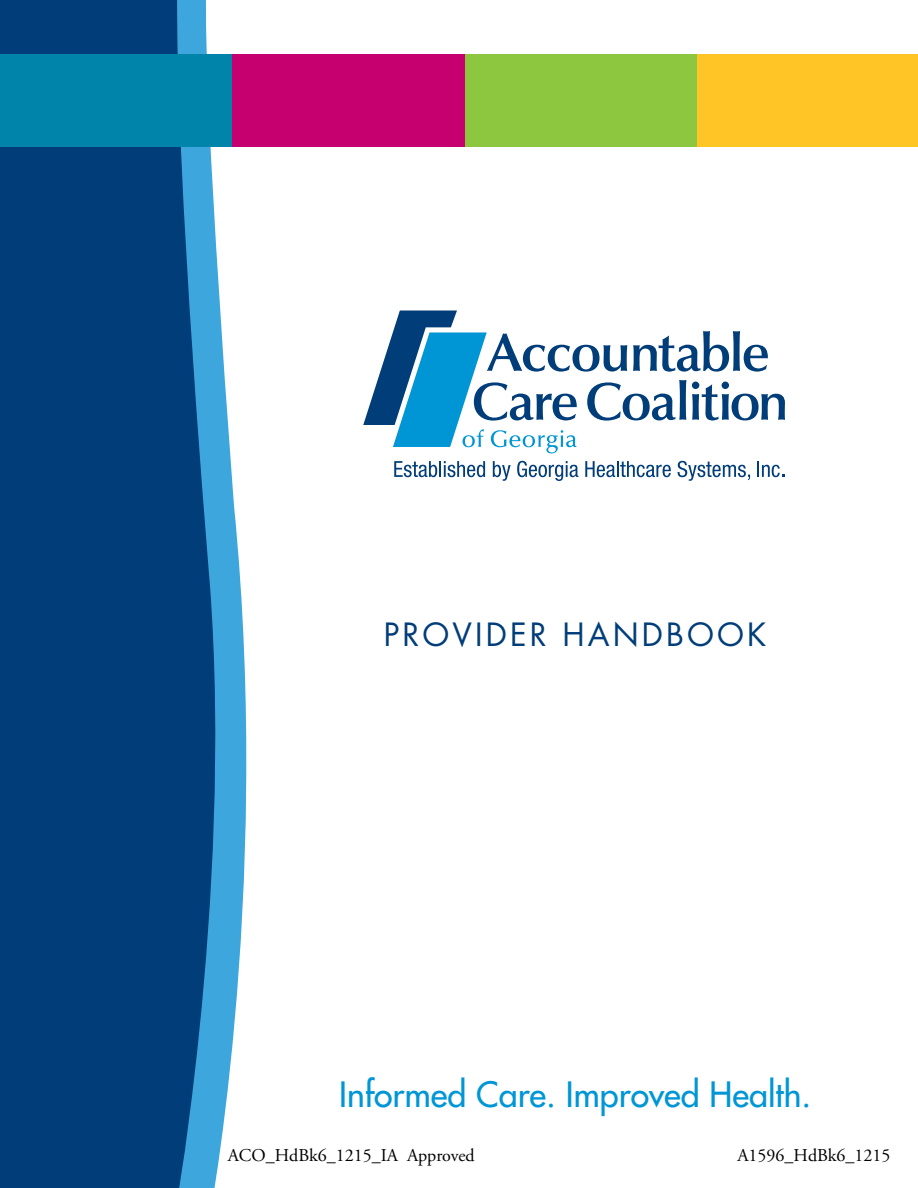
<style>
.page{position:relative;width:918px;height:1188px;background:#fff}
.page>*{position:absolute;margin:0;border:0;box-sizing:border-box;transform-origin:0 0}
.t1{font:34.05px "Futura";color:#0096d6}
.t2{font:31.2px "Futura";letter-spacing:.1em;color:#003d79}
.t3{font:18px "Adobe Garamond";color:#000}
</style>
<div class="page">
<svg style="left:234px;top:506px;width:13px;height:521px;fill:#3ca6dd"></svg>
<svg style="left:0;top:0;width:234px;height:1188px;fill:#003d79"></svg>
<div style="left:0;top:54px;width:232px;height:93px;background:#0084a9"></div>
<div style="left:232px;top:54px;width:233px;height:93px;background:#c6006f"></div>
<div style="left:465px;top:54px;width:233px;height:93px;background:#8dc63f"></div>
<div style="left:698px;top:54px;width:220px;height:93px;background:#ffc425"></div>
<svg style="left:363px;top:311px;width:422px;height:142px"></svg>
<svg style="left:394px;top:461px;width:91px;height:16px"></svg>
<svg style="left:493px;top:461px;width:18px;height:20px"></svg>
<svg style="left:517px;top:461px;width:61px;height:20px"></svg>
<svg style="left:585px;top:461px;width:86px;height:16px"></svg>
<svg style="left:678px;top:461px;width:72px;height:20px"></svg>
<svg style="left:758px;top:461px;width:26px;height:16px"></svg>
<h2 class="t2" style="left:384px;top:615px;width:384px">PROVIDER HANDBOOK</h2>
<h1 class="t1" style="left:339px;top:1073px;width:474px">Informed Care. Improved Health.</h1>
<p class="t3" style="left:228px;top:1146px;width:248px">ACO_HdBk6_1215_IA Approved</p>
<p class="t3" style="left:737px;top:1146px;width:155px">A1596_HdBk6_1215</p>
</div>
